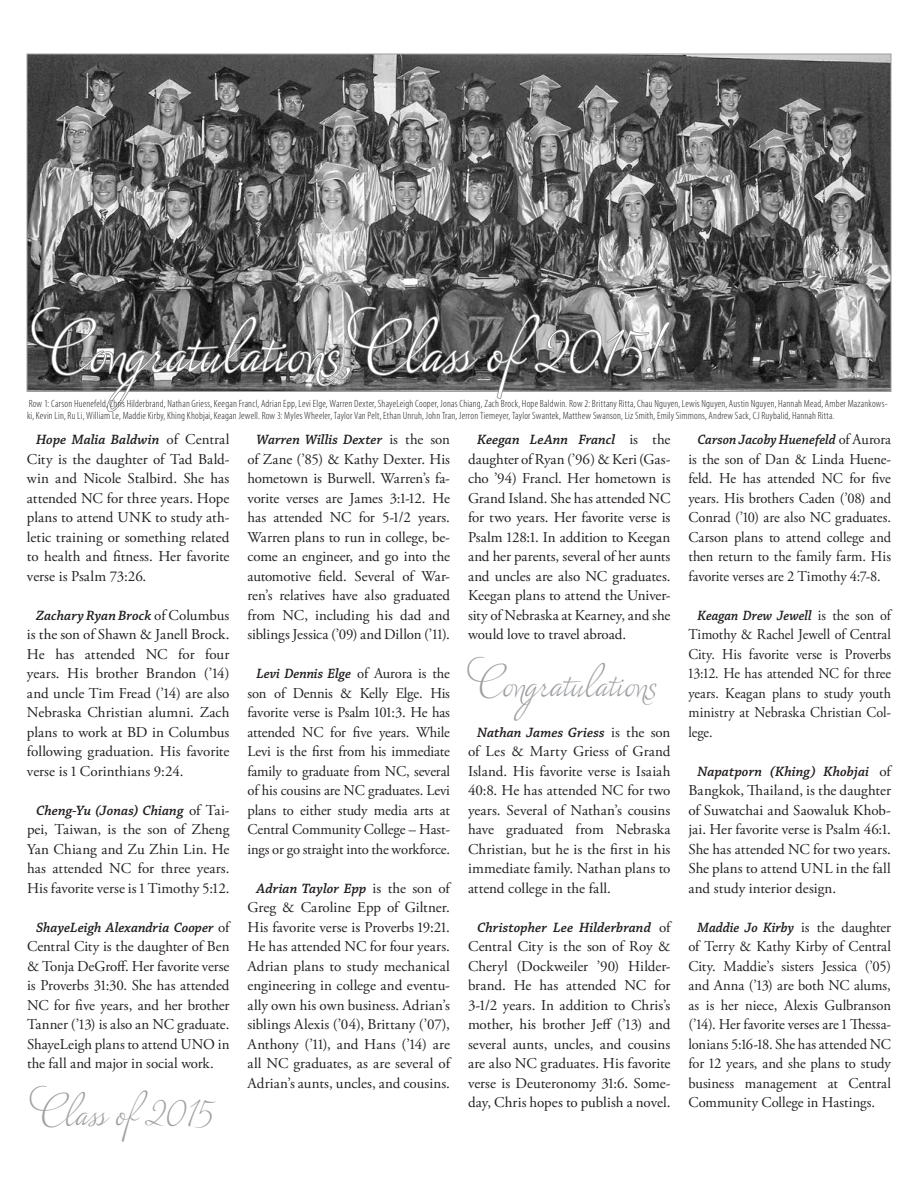
<style>
.page{position:relative;width:918px;height:1188px;background:#fff}
.page>*{position:absolute;margin:0;border:0;box-sizing:border-box;transform-origin:0 0}
.t1{font:78px "Lush Script";color:#fff}
.t2{font:48px "Lush Script";color:#9d9fa2}
.t3{font:15px/19.5px "Adobe Garamond Pro";letter-spacing:-.005em;color:#231f20;text-align:justify}
.t4{font:15px/19.5px "Adobe Garamond Pro";letter-spacing:-.005em;color:#231f20;text-align:justify;scale:.96 1}
.t5{font:15px/19.5px "Adobe Garamond Pro";letter-spacing:-.005em;color:#231f20;text-align:justify;scale:.94 1}
.t6{font:italic 600 14.25px "Chaparral Pro";color:#231f20}
.t7{font:italic 600 14.25px "Chaparral Pro";color:#231f20;scale:.96 1}
.t8{font:italic 600 14.25px "Chaparral Pro";color:#231f20;scale:.94 1}
.t9{font:300 condensed 10.5px/12.8px "Myriad Pro";letter-spacing:.02em;color:#231f20}
.s1{font-family:"Adobe Garamond Pro";font-weight:400;font-style:normal;font-size:15px}
</style>
<div class="page">
<img style="left:29px;top:56px;width:860px;height:334px">
<svg style="left:30px;top:306px;width:450px;height:106px"></svg>
<svg style="left:486px;top:313px;width:185px;height:85px;background:#7a7a7b"></svg>
<h1 class="t1" style="left:52px;top:298px;width:615px">Congratulations, Class of 2015!</h1>
<p class="t9" style="left:27px;top:397px;width:862px">Row 1: Carson Huenefeld, Chris Hilderbrand, Nathan Griess, Keegan Francl, Adrian Epp, Levi Elge, Warren Dexter, ShayeLeigh Cooper, Jonas Chiang, Zach Brock, Hope Baldwin. Row 2: Brittany Ritta, Chau Nguyen, Lewis Nguyen, Austin Nguyen, Hannah Mead, Amber Mazankows&shy;ki, Kevin Lin, Ru Li, William Le, Maddie Kirby, Khing Khobjai, Keagan Jewell. Row 3: Myles Wheeler, Taylor Van Pelt, Ethan Unruh, John Tran, Jerron Tiemeyer, Taylor Swantek, Matthew Swanson, Liz Smith, Emily Simmons, Andrew Sack, CJ Ruybalid, Hannah Ritta.</p>
<p class="t6" style="left:36px;top:431px;width:195px">Hope Malia Baldwin <span class="s1">of Central</span></p>
<p class="t3" style="left:27px;top:450px;width:204px">City is the daughter of Tad Bald&shy;win and Nicole Stalbird. She has attended NC for three years. Hope plans to attend UNK to study ath&shy;letic training or something related to health and fitness. Her favorite verse is Psalm 73:26.</p>
<p class="t6" style="left:36px;top:607px;width:195px">Zachary Ryan Brock <span class="s1">of Columbus</span></p>
<p class="t3" style="left:27px;top:625px;width:204px">is the son of Shawn &amp; Janell Brock.<br>He has attended NC for four years. His brother Brandon (’14) and uncle Tim Fread (’14) are also Nebraska Christian alumni. Zach plans to work at BD in Columbus following graduation. His favorite verse is 1 Corinthians 9:24.</p>
<p class="t6" style="left:36px;top:802px;width:195px">Cheng-Yu (Jonas) Chiang <span class="s1">of Tai-</span></p>
<p class="t3" style="left:27px;top:820px;width:204px">pei, Taiwan, is the son of Zheng Yan Chiang and Zu Zhin Lin. He has attended NC for three years.<br>His favorite verse is 1 Timothy 5:12.</p>
<p class="t6" style="left:36px;top:919px;width:195px">ShayeLeigh Alexandria Cooper <span class="s1">of</span></p>
<p class="t3" style="left:27px;top:937px;width:204px">Central City is the daughter of Ben &amp; Tonja DeGroff. Her favorite verse is Proverbs 31:30. She has attended NC for five years, and her brother Tanner (’13) is also an NC graduate.<br>ShayeLeigh plans to attend UNO in the fall and major in social work.</p>
<h2 class="t2" style="left:42px;top:1080px;width:174px">Class of 2015</h2>
<p class="t6" style="left:256px;top:431px;width:195px">Warren Willis Dexter <span class="s1">is the son</span></p>
<p class="t3" style="left:248px;top:450px;width:204px">of Zane (’85) &amp; Kathy Dexter. His hometown is Burwell. Warren’s fa&shy;vorite verses are James 3:1-12. He has attended NC for 5-1/2 years.<br>Warren plans to run in college, be&shy;come an engineer, and go into the automotive field. Several of War&shy;ren’s relatives have also graduated from NC, including his dad and siblings Jessica (’09) and Dillon (’11).</p>
<p class="t6" style="left:256px;top:665px;width:195px">Levi Dennis Elge <span class="s1">of Aurora is the</span></p>
<p class="t3" style="left:247px;top:684px;width:204px">son of Dennis &amp; Kelly Elge. His favorite verse is Psalm 101:3. He has attended NC for five years. While Levi is the first from his immediate family to graduate from NC, several of his cousins are NC graduates. Levi plans to either study media arts at Central Community College – Hast&shy;ings or go straight into the workforce.</p>
<p class="t6" style="left:256px;top:880px;width:195px">Adrian Taylor Epp <span class="s1">is the son of</span></p>
<p class="t3" style="left:248px;top:898px;width:204px">Greg &amp; Caroline Epp of Giltner.<br>His favorite verse is Proverbs 19:21.<br>He has attended NC for four years.<br>Adrian plans to study mechanical engineering in college and eventu&shy;ally own his own business. Adrian’s siblings Alexis (’04), Brittany (’07), Anthony (’11), and Hans (’14) are all NC graduates, as are several of Adrian’s aunts, uncles, and cousins.</p>
<p class="t6" style="left:477px;top:431px;width:195px">Keegan LeAnn Francl <span class="s1">is the</span></p>
<p class="t3" style="left:468px;top:450px;width:204px">daughter of Ryan (’96) &amp; Keri (Gas&shy;cho ’94) Francl. Her hometown is Grand Island. She has attended NC for two years. Her favorite verse is Psalm 128:1. In addition to Keegan and her parents, several of her aunts and uncles are also NC graduates.<br>Keegan plans to attend the Univer&shy;sity of Nebraska at Kearney, and she would love to travel abroad.</p>
<h2 class="t2" style="left:480px;top:651px;width:180px">Congratulations</h2>
<p class="t6" style="left:477px;top:724px;width:195px">Nathan James Griess <span class="s1">is the son</span></p>
<p class="t3" style="left:468px;top:742px;width:204px">of Les &amp; Marty Griess of Grand Island. His favorite verse is Isaiah 40:8. He has attended NC for two years. Several of Nathan’s cousins have graduated from Nebraska Christian, but he is the first in his immediate family. Nathan plans to attend college in the fall.</p>
<p class="t6" style="left:477px;top:919px;width:195px">Christopher Lee Hilderbrand <span class="s1">of</span></p>
<p class="t3" style="left:468px;top:937px;width:204px">Central City is the son of Roy &amp; Cheryl (Dockweiler ’90) Hilder&shy;brand. He has attended NC for 3-1/2 years. In addition to Chris’s mother, his brother Jeff (’13) and several aunts, uncles, and cousins are also NC graduates. His favorite verse is Deuteronomy 31:6. Some&shy;day, Chris hopes to publish a novel.</p>
<p class="t7" style="left:698px;top:431px;width:203px">Carson Jacoby Huenefeld <span class="s1">of Aurora</span></p>
<p class="t4" style="left:688px;top:450px;width:212px">is the son of Dan &amp; Linda Huene&shy;feld. He has attended NC for five years. His brothers Caden (’08) and Conrad (’10) are also NC graduates.<br>Carson plans to attend college and then return to the family farm. His favorite verses are 2 Timothy 4:7-8.</p>
<p class="t8" style="left:698px;top:607px;width:207px">Keagan Drew Jewell <span class="s1">is the son of</span></p>
<p class="t5" style="left:688px;top:625px;width:217px">Timothy &amp; Rachel Jewell of Central City. His favorite verse is Proverbs 13:12. He has attended NC for three years. Keagan plans to study youth ministry at Nebraska Christian Col&shy;lege.</p>
<p class="t6" style="left:698px;top:763px;width:195px">Napatporn (Khing) Khobjai <span class="s1">of</span></p>
<p class="t3" style="left:688px;top:781px;width:204px">Bangkok, Thailand, is the daughter of Suwatchai and Saowaluk Khob&shy;jai. Her favorite verse is Psalm 46:1.<br>She has attended NC for two years.<br>She plans to attend UNL in the fall and study interior design.</p>
<p class="t6" style="left:698px;top:919px;width:195px">Maddie Jo Kirby <span class="s1">is the daughter</span></p>
<p class="t3" style="left:688px;top:937px;width:204px">of Terry &amp; Kathy Kirby of Central City. Maddie’s sisters Jessica (’05) and Anna (’13) are both NC alums, as is her niece, Alexis Gulbranson (’14). Her favorite verses are 1 Thessa&shy;lonians 5:16-18. She has attended NC for 12 years, and she plans to study business management at Central Community College in Hastings.</p>
</div>
